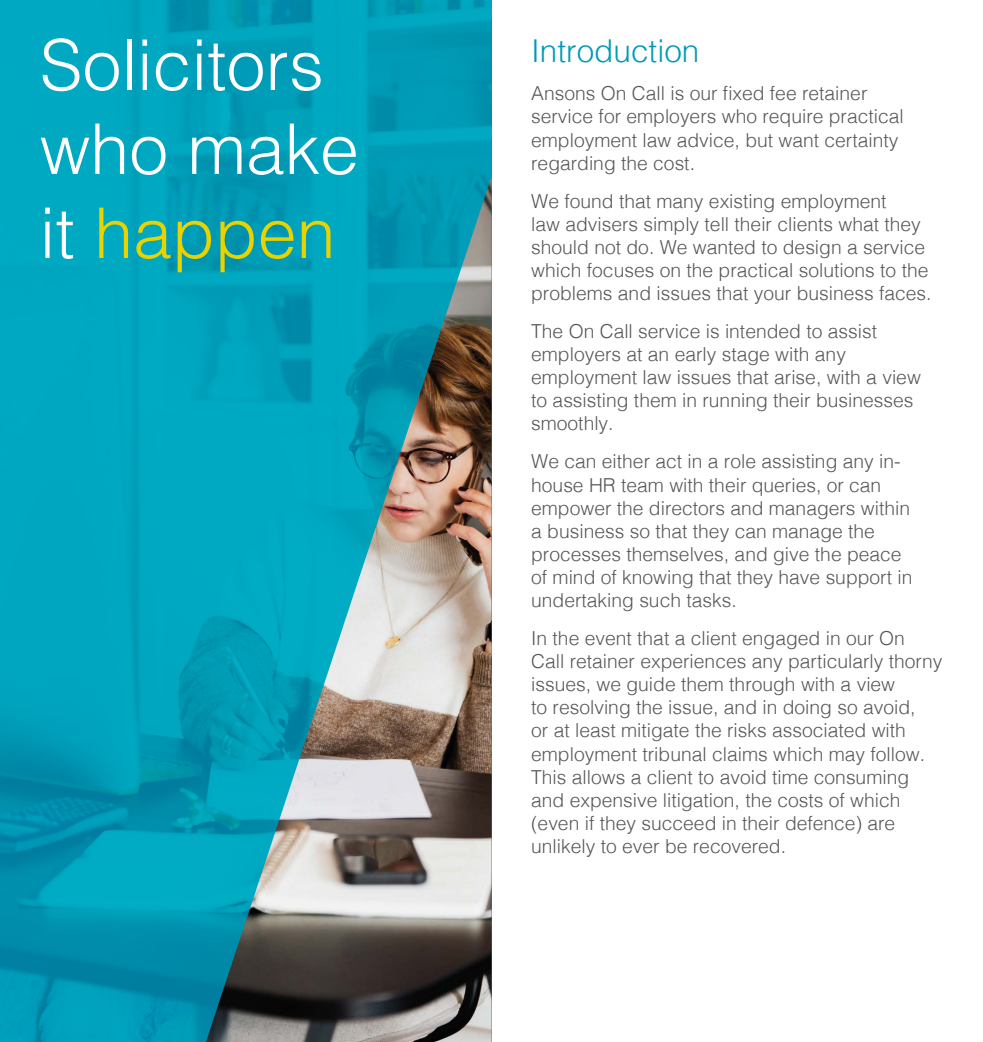
<style>
.page{position:relative;width:983px;height:1042px;background:#fff}
.page>*{position:absolute;margin:0;border:0;box-sizing:border-box;transform-origin:0 0}
.t1{font:300 70px/84px "Helvetica";color:#fff}
.t2{font:300 31.5px "Helvetica";color:#009ab7}
.t3{font:300 19.25px/23.1px "Helvetica";color:#575756}
.s1{color:#e8d300}
</style>
<div class="page">
<img style="left:0;top:0;width:491px;height:1042px">
<img style="left:206px;top:177px;width:285px;height:865px">
<h1 class="t1" style="left:40px;top:18px;width:320px">Solicitors who make it <span class="s1">happen</span></h1>
<h2 class="t2" style="left:531px;top:24px;width:170px">Introduction</h2>
<p class="t3" style="left:531px;top:81px;width:374px">Ansons On Call is our fixed fee retainer service for employers who require practical employment law advice, but want certainty regarding the cost.</p>
<p class="t3" style="left:531px;top:188px;width:402px">We found that many existing employment<br>law advisers simply tell their clients what they should not do. We wanted to design a service which focuses on the practical solutions to the problems and issues that your business faces.</p>
<p class="t3" style="left:531px;top:318px;width:391px">The On Call service is intended to assist employers at an early stage with any employment law issues that arise, with a view to assisting them in running their businesses smoothly.</p>
<p class="t3" style="left:531px;top:449px;width:382px">We can either act in a role assisting any in&shy;house HR team with their queries, or can empower the directors and managers within a business so that they can manage the processes themselves, and give the peace of mind of knowing that they have support in undertaking such tasks.</p>
<p class="t3" style="left:531px;top:625px;width:412px">In the event that a client engaged in our On Call retainer experiences any particularly thorny issues, we guide them through with a view<br>to resolving the issue, and in doing so avoid,<br>or at least mitigate the risks associated with employment tribunal claims which may follow.<br>This allows a client to avoid time consuming and expensive litigation, the costs of which (even if they succeed in their defence) are unlikely to ever be recovered.</p>
</div>
